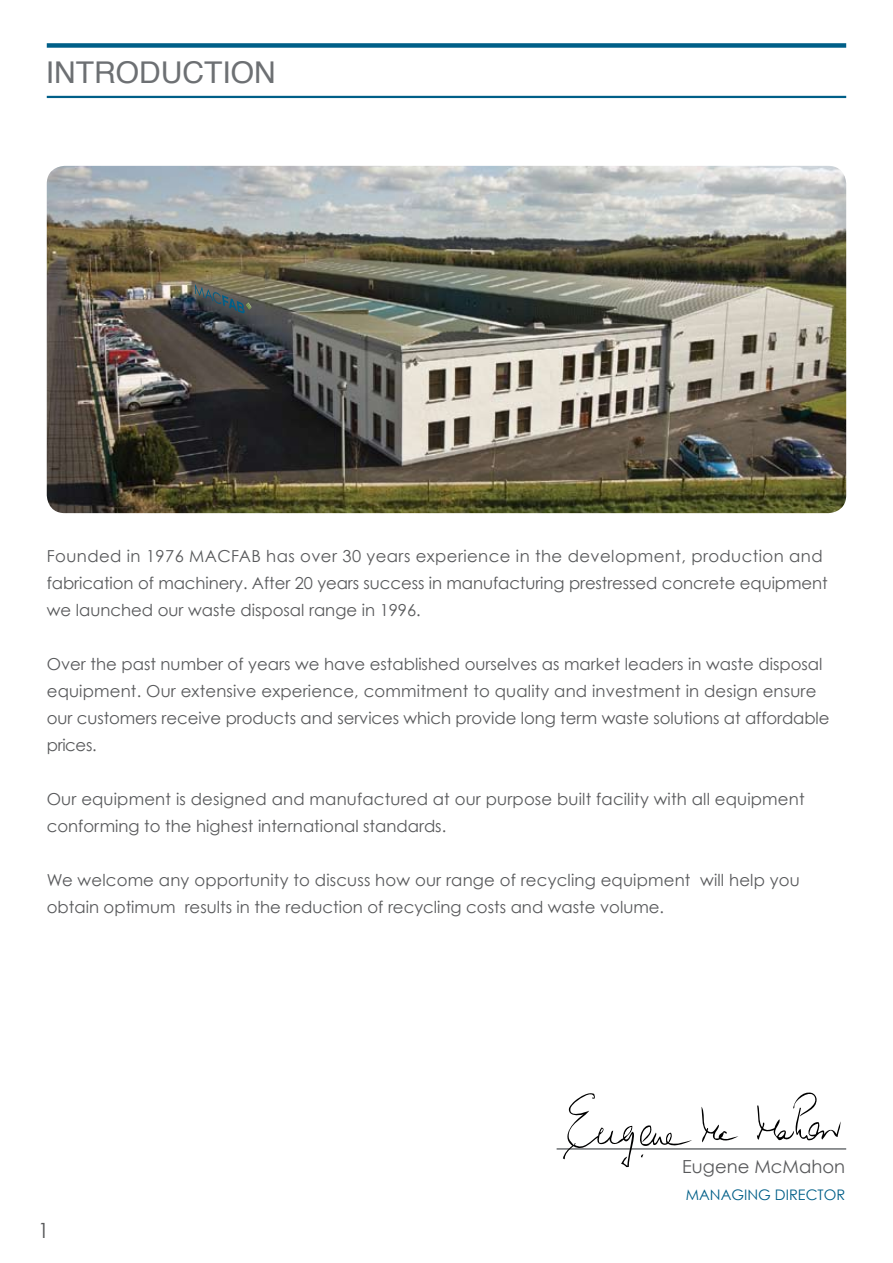
<style>
.page{position:relative;width:893px;height:1263px;background:#fff}
.page>*{position:absolute;margin:0;border:0;box-sizing:border-box;transform-origin:0 0}
.t1{font:30px "Helvetica";color:#6d7073}
.t2{font:21px "Century Gothic";color:#58595b}
.t3{font:18px "Century Gothic";color:#58595b}
.t4{font:16.5px/27px "Century Gothic";color:#58595b}
.t5{font:14.55px "Century Gothic";color:#005f88}
</style>
<div class="page">
<img style="left:47px;top:166px;width:799px;height:347px;border-radius:18px">
<svg style="left:195px;top:284px;width:57px;height:29px;background:#525c59"></svg>
<hr style="left:47px;top:96px;width:799px;height:2px;background:#005f88">
<div style="left:47px;top:43px;width:799px;height:5px;background:#005f88"></div>
<hr style="left:557px;top:1148px;width:289px;height:2px;background:#6d7073">
<svg style="left:559px;top:1093px;width:133px;height:74px"></svg>
<svg style="left:701px;top:1107px;width:37px;height:35px"></svg>
<svg style="left:757px;top:1092px;width:84px;height:49px"></svg>
<h1 class="t1" style="left:46px;top:47px;width:231px">INTRODUCTION</h1>
<p class="t4" style="left:47px;top:542px;width:782px">Founded in 1976 MACFAB has over 30 years experience in the development, production and fabrication of machinery. After 20 years success in manufacturing prestressed concrete equipment we launched our waste disposal range in 1996.</p>
<p class="t4" style="left:47px;top:650px;width:784px">Over the past number of years we have established ourselves as market leaders in waste disposal equipment. Our extensive experience, commitment to quality and investment in design ensure our customers receive products and services which provide long term waste solutions at affordable prices.</p>
<p class="t4" style="left:47px;top:785px;width:759px">Our equipment is designed and manufactured at our purpose built facility with all equipment conforming to the highest international standards.</p>
<p class="t4" style="left:47px;top:866px;width:755px">We welcome any opportunity to discuss how our range of recycling equipment will help you obtain optimum results in the reduction of recycling costs and waste volume.</p>
<p class="t2" style="left:38px;top:1218px;width:13px">1</p>
<p class="t3" style="left:682px;top:1155px;width:164px">Eugene McMahon</p>
<p class="t5" style="left:686px;top:1185px;width:161px">MANAGING DIRECTOR</p>
</div>
